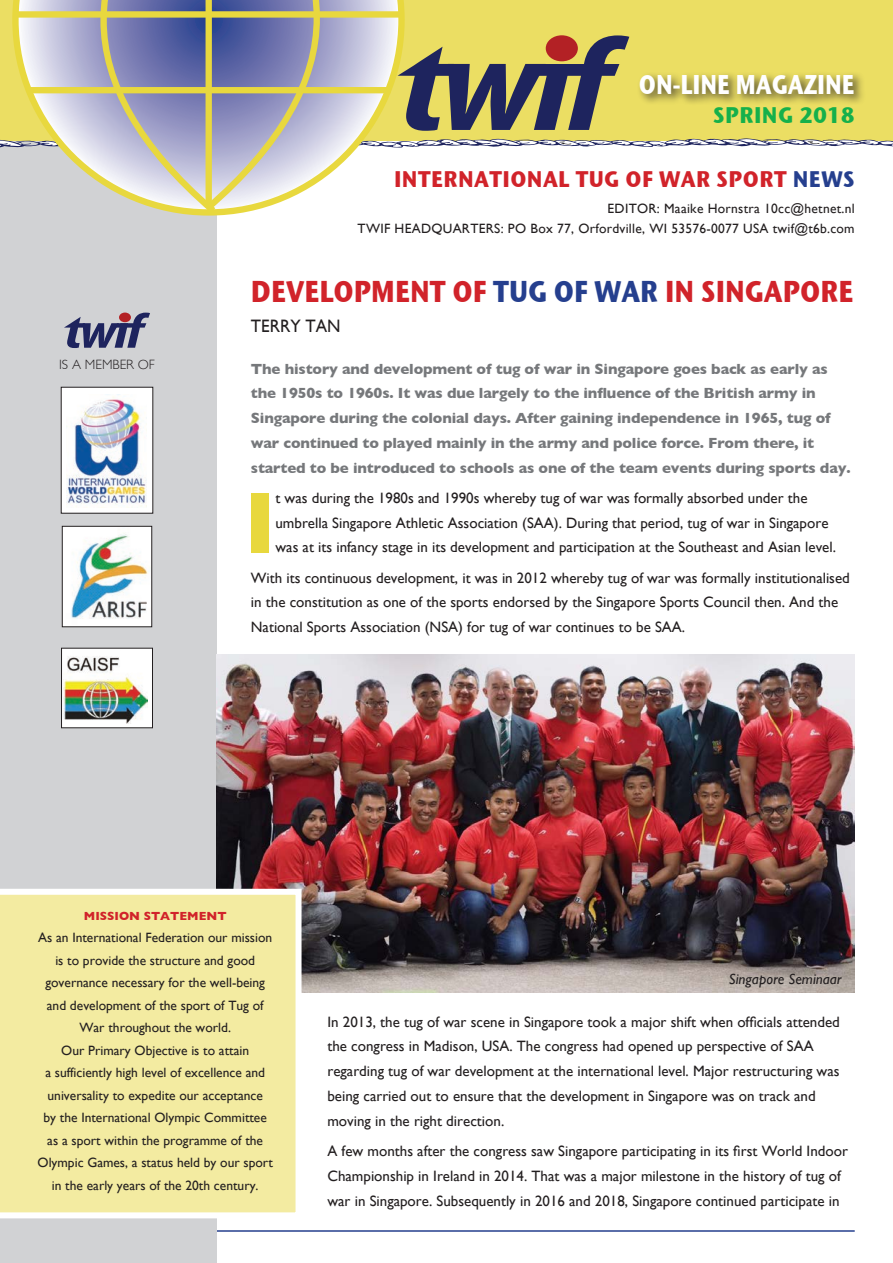
<style>
.page{position:relative;width:893px;height:1263px;background:#fff}
.page>*{position:absolute;margin:0;border:0;box-sizing:border-box;transform-origin:0 0}
.t1{font:700 84.75px "Stone Sans ITC";color:#e8d83e}
.t2{font:700 30px "Stone Sans ITC";color:#d1232a;scale:.85 1}
.t3{font:700 27px "Stone Sans ITC";color:#fff;scale:.8 1}
.t4{font:700 22.5px "Stone Sans ITC";letter-spacing:.02em;color:#d1232a;scale:.9 1}
.t5{font:700 22.5px "Stone Sans ITC";letter-spacing:.02em;color:#15b04b;scale:.9 1}
.t6{font:18px "Gill Sans";color:#231f20;scale:.95 1}
.t7{font:15px/24.8px "Gill Sans";color:#231f20}
.t8{font:700 15px/24.8px "Gill Sans";letter-spacing:-.01em;color:#76787b}
.t9{font:italic 15px "Gill Sans";color:#231f20}
.t10{font:13.5px/22.5px "Gill Sans";color:#231f20;text-align:center}
.t11{font:13.5px "Gill Sans";letter-spacing:.02em;color:#231f20}
.t12{font:300 13.5px "Gill Sans";color:#231f20}
.t13{font:700 12px "Gill Sans";color:#d1232a}
.s1{color:#253f8e}
</style>
<div class="page">
<hr style="left:82px;top:1230px;width:773px;height:2px;background:#253f8e">
<div style="left:0;top:13px;width:217px;height:1250px;background:#d1d2d4"></div>
<svg style="left:0;top:0;width:893px;height:216px"></svg>
<img style="left:217px;top:655px;width:638px;height:338px">
<div style="left:61px;top:387px;width:92px;height:126px;background:#fff"></div>
<img style="left:66px;top:394px;width:80px;height:113px">
<img style="left:64px;top:528px;width:86px;height:97px">
<div style="left:62px;top:526px;width:90px;height:101px;border:1px solid #231f20"></div>
<div style="left:62px;top:648px;width:90px;height:80px;background:#fff"></div>
<div style="left:61px;top:648px;width:92px;height:80px;border:1px solid #231f20"></div>
<img style="left:63px;top:656px;width:84px;height:67px">
<svg style="left:64px;top:313px;width:86px;height:35px"></svg>
<div style="left:119px;top:313px;width:12px;height:9px;background:#b32125;border-radius:50%"></div>
<div style="left:0;top:889px;width:302px;height:329px;background:#f3eba1"></div>
<h3 class="t3" style="left:639px;top:60px;width:271px">ON-LINE MAGAZINE</h3>
<p class="t5" style="left:713px;top:95px;width:159px">SPRING 2018</p>
<h3 class="t4" style="left:394px;top:159px;width:513px">INTERNATIONAL TUG OF WAR SPORT <span class="s1">NEWS</span></h3>
<p class="t12" style="left:59px;top:354px;width:97px">IS A MEMBER OF</p>
<p class="t11" style="left:608px;top:201px;width:249px">EDITOR: Maaike Hornstra 10cc@hetnet.nl</p>
<p class="t11" style="left:358px;top:220px;width:499px">TWIF HEADQUARTERS: PO Box 77, Orfordville, WI 53576-0077 USA twif@t6b.com</p>
<p class="t2" style="left:251px;top:264px;width:710px">DEVELOPMENT OF <span class="s1">TUG OF WAR</span> IN SINGAPORE</p>
<p class="t6" style="left:251px;top:315px;width:96px">TERRY TAN</p>
<p class="t8" style="left:251px;top:356px;width:601px">The history and development of tug of war in Singapore goes back as early as the 1950s to 1960s. It was due largely to the influence of the British army in Singapore during the colonial days. After gaining independence in 1965, tug of war continued to played mainly in the army and police force. From there, it started to be introduced to schools as one of the team events during sports day.</p>
<p class="t1" style="left:244px;top:448px;width:33px">I</p>
<p class="t7" style="left:275px;top:485px;width:562px">t was during the 1980s and 1990s whereby tug of war was formally absorbed under the umbrella Singapore Athletic Association (SAA). During that period, tug of war in Singapore was at its infancy stage in its development and participation at the Southeast and Asian level.</p>
<p class="t7" style="left:251px;top:565px;width:600px">With its continuous development, it was in 2012 whereby tug of war was formally institutionalised in the constitution as one of the sports endorsed by the Singapore Sports Council then. And the<br>National Sports Association (NSA) for tug of war continues to be SAA.</p>
<p class="t13" style="left:84px;top:906px;width:144px">MISSION STATEMENT</p>
<p class="t10" style="left:38px;top:926px;width:236px">As an International Federation our mission is to provide the structure and good governance necessary for the well-being and development of the sport of Tug of War throughout the world.</p>
<p class="t10" style="left:61px;top:1039px;width:189px">Our Primary Objective is to attain</p>
<p class="t10" style="left:45px;top:1061px;width:221px;text-align:left">a sufficiently high level of excellence and universality to expedite our acceptance</p>
<p class="t10" style="left:38px;top:1106px;width:237px">by the International Olympic Committee as a sport within the programme of the Olympic Games, a status held by our sport in the early years of the 20th century.</p>
<p class="t9" style="left:729px;top:970px;width:114px">Singapore Seminaar</p>
<p class="t7" style="left:327px;top:1009px;width:514px">In 2013, the tug of war scene in Singapore took a major shift when officials attended the congress in Madison, USA. The congress had opened up perspective of SAA regarding tug of war development at the international level. Major restructuring was being carried out to ensure that the development in Singapore was on track and moving in the right direction.</p>
<p class="t7" style="left:327px;top:1138px;width:522px">A few months after the congress saw Singapore participating in its first World Indoor<br>Championship in Ireland in 2014. That was a major milestone in the history of tug of war in Singapore. Subsequently in 2016 and 2018, Singapore continued participate in</p>
</div>
